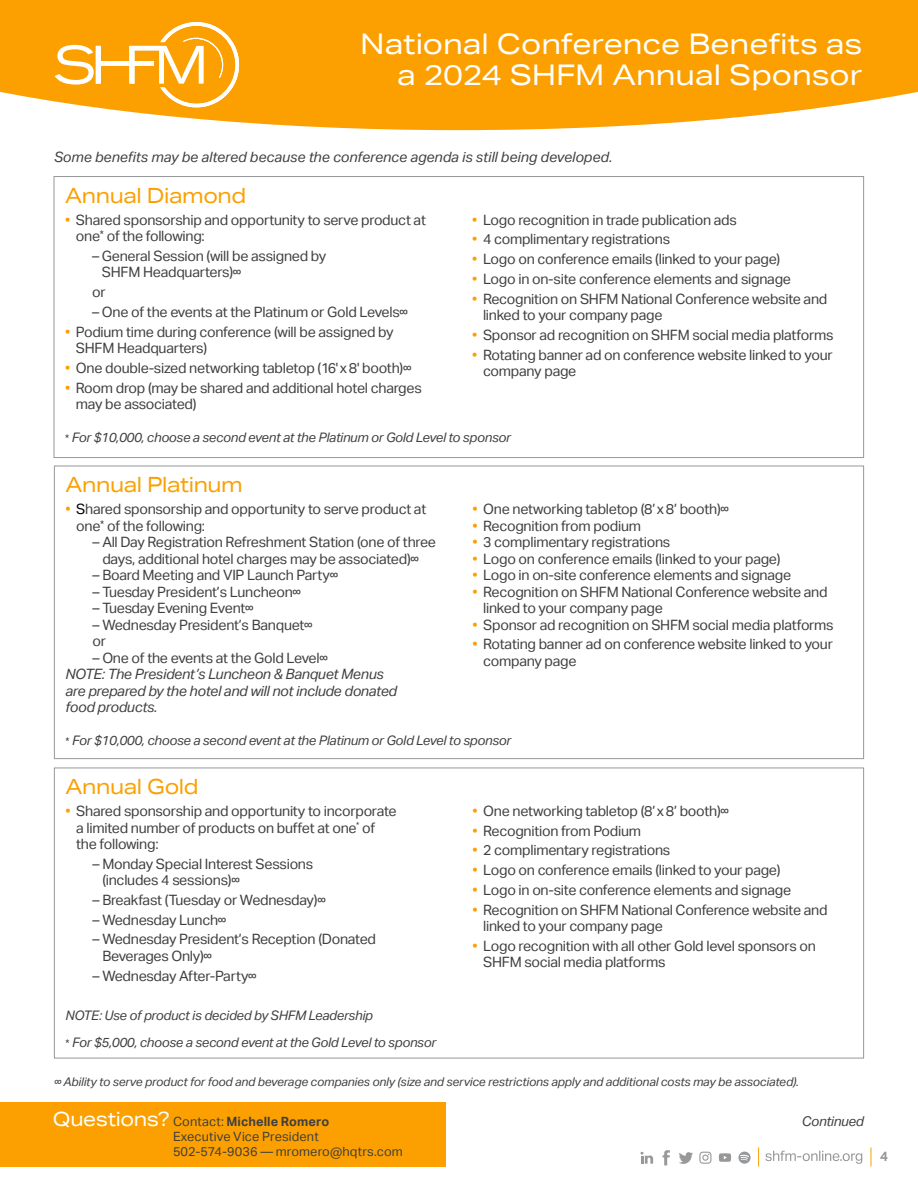
<style>
.page{position:relative;width:918px;height:1188px;background:#fff}
.page>*{position:absolute;margin:0;border:0;box-sizing:border-box;transform-origin:0 0}
.t1{font:28.5px/31.5px "Aktiv Grotesk Ex";color:#fff;text-align:right}
.t2{font:21px "Aktiv Grotesk Ex";letter-spacing:-.02em;color:#fba000}
.t3{font:14.25px/16.5px "Aktiv Grotesk";letter-spacing:-.02em;color:#3f3f3f}
.t4{font:italic 14.25px/16.5px "Aktiv Grotesk";letter-spacing:-.02em;color:#3f3f3f}
.t5{font:italic 14.25px "Aktiv Grotesk";color:#3f3f3f}
.t6{font:italic 13.5px "Aktiv Grotesk";letter-spacing:-.02em;color:#3f3f3f}
.t7{font:700 13.5px "Aktiv Grotesk";color:#97989a}
.t8{font:italic 13.2px "Aktiv Grotesk";letter-spacing:-.02em;color:#3f3f3f}
.t9{font:12.75px/14.9px "Aktiv Grotesk";letter-spacing:.01em;color:#3f3f3f}
.t10{font:italic 12px "Aktiv Grotesk";letter-spacing:-.01em;color:#3f3f3f}
.s1{color:#fba000}
.s2{font-style:normal;font-size:10.5px}
.s3{color:#000}
.s4{font-family:"Aktiv Grotesk Ex";font-size:19.8px;color:#fff}
.s5{font-weight:700}
</style>
<div class="page">
<svg style="left:765px;top:1151px;width:97px;height:13px"></svg>
<svg style="left:699px;top:1152px;width:12px;height:12px"></svg>
<svg style="left:679px;top:1152px;width:14px;height:12px"></svg>
<svg style="left:663px;top:1150px;width:7px;height:15px"></svg>
<svg style="left:641px;top:1152px;width:12px;height:12px"></svg>
<svg style="left:719px;top:1153px;width:12px;height:9px"></svg>
<svg style="left:738px;top:1152px;width:13px;height:12px"></svg>
<div style="left:0;top:1102px;width:446px;height:65px;background:#fba000"></div>
<svg style="left:758px;top:1148px;width:1px;height:18px"></svg>
<svg style="left:871px;top:1148px;width:1px;height:18px"></svg>
<svg style="left:0;top:0;width:918px;height:130px;background:#fba91a"></svg>
<svg style="left:55px;top:22px;width:184px;height:85px"></svg>
<h1 class="t1" style="left:360px;top:28px;width:504px">National Conference Benefits as a 2024 SHFM Annual Sponsor</h1>
<p class="t5" style="left:54px;top:149px;width:560px">Some benefits may be altered because the conference agenda is still being developed.</p>
<h2 class="t2" style="left:65px;top:183px;width:183px">Annual Diamond</h2>
<p class="t3" style="left:76px;top:211px;width:352px;text-indent:-11px"><span class="s1">•</span> Shared sponsorship and opportunity to serve product at one<sup>*</sup> of the following:</p>
<p class="t3" style="left:102px;top:248px;width:226px;text-indent:-10px">– General Session (will be assigned by<br>SHFM Headquarters)∞</p>
<p class="t3" style="left:92px;top:284px;width:15px">or</p>
<p class="t3" style="left:92px;top:304px;width:317px">– One of the events at the Platinum or Gold Levels∞</p>
<p class="t3" style="left:76px;top:323px;width:319px;text-indent:-11px"><span class="s1">•</span> Podium time during conference (will be assigned by<br>SHFM Headquarters)</p>
<p class="t3" style="left:65px;top:360px;width:348px"><span class="s1">•</span> One double-sized networking tabletop (16' x 8' booth)∞</p>
<p class="t3" style="left:76px;top:379px;width:347px;text-indent:-11px"><span class="s1">•</span> Room drop (may be shared and additional hotel charges may be associated)</p>
<p class="t3" style="left:472px;top:211px;width:266px"><span class="s1">•</span> Logo recognition in trade publication ads</p>
<p class="t3" style="left:472px;top:231px;width:199px"><span class="s1">•</span> 4 complimentary registrations</p>
<p class="t3" style="left:472px;top:251px;width:309px"><span class="s1">•</span> Logo on conference emails (linked to your page)</p>
<p class="t3" style="left:472px;top:271px;width:320px"><span class="s1">•</span> Logo in on-site conference elements and signage</p>
<p class="t3" style="left:483px;top:290px;width:346px;text-indent:-11px"><span class="s1">•</span> Recognition on SHFM National Conference website and linked to your company page</p>
<p class="t3" style="left:472px;top:327px;width:363px"><span class="s1">•</span> Sponsor ad recognition on SHFM social media platforms</p>
<p class="t3" style="left:483px;top:346px;width:351px;text-indent:-11px"><span class="s1">•</span> Rotating banner ad on conference website linked to your company page</p>
<p class="t8" style="left:65px;top:429px;width:447px"><span class="s2">*</span> For $10,000, choose a second event at the Platinum or Gold Level to sponsor</p>
<h2 class="t2" style="left:66px;top:472px;width:179px">Annual Platinum</h2>
<p class="t3" style="left:76px;top:501px;width:352px;text-indent:-11px"><span class="s1">•</span> <span class="s3">S</span>hared sponsorship and opportunity to serve product at one<sup>*</sup> of the following:</p>
<p class="t3" style="left:93px;top:534px;width:345px;text-align:center">– All Day Registration Refreshment Station (one of three days, additional hotel charges may be associated)∞</p>
<p class="t3" style="left:93px;top:567px;width:247px">– Board Meeting and VIP Launch Party∞</p>
<p class="t3" style="left:93px;top:583px;width:210px">– Tuesday President’s Luncheon∞</p>
<p class="t3" style="left:93px;top:600px;width:163px">– Tuesday Evening Event∞</p>
<p class="t3" style="left:93px;top:616px;width:222px">– Wednesday President’s Banquet∞ or</p>
<p class="t3" style="left:93px;top:649px;width:237px">– One of the events at the Gold Level∞</p>
<p class="t4" style="left:66px;top:666px;width:333px">NOTE: The President’s Luncheon &amp; Banquet Menus are prepared by the hotel and will not include donated food products.</p>
<p class="t3" style="left:473px;top:501px;width:258px"><span class="s1">•</span> One networking tabletop (8’ x 8’ booth)∞</p>
<p class="t3" style="left:473px;top:517px;width:170px"><span class="s1">•</span> Recognition from podium</p>
<p class="t3" style="left:473px;top:534px;width:199px"><span class="s1">•</span> 3 complimentary registrations</p>
<p class="t3" style="left:473px;top:550px;width:309px"><span class="s1">•</span> Logo on conference emails (linked to your page)</p>
<p class="t3" style="left:473px;top:567px;width:320px"><span class="s1">•</span> Logo in on-site conference elements and signage</p>
<p class="t3" style="left:483px;top:583px;width:346px;text-indent:-11px"><span class="s1">•</span> Recognition on SHFM National Conference website and linked to your company page</p>
<p class="t3" style="left:473px;top:616px;width:363px"><span class="s1">•</span> Sponsor ad recognition on SHFM social media platforms</p>
<p class="t3" style="left:483px;top:636px;width:351px;text-indent:-11px"><span class="s1">•</span> Rotating banner ad on conference website linked to your company page</p>
<p class="t8" style="left:66px;top:732px;width:447px"><span class="s2">*</span> For $10,000, choose a second event at the Platinum or Gold Level to sponsor</p>
<h2 class="t2" style="left:66px;top:774px;width:135px">Annual Gold</h2>
<p class="t3" style="left:76px;top:803px;width:322px;text-indent:-11px"><span class="s1">•</span> Shared sponsorship and opportunity to incorporate a limited number of products on buffet at one<sup>*</sup> of the following:</p>
<p class="t3" style="left:102px;top:856px;width:212px;text-indent:-10px">– Monday Special Interest Sessions (includes 4 sessions)∞</p>
<p class="t3" style="left:93px;top:892px;width:235px">– Breakfast (Tuesday or Wednesday)∞</p>
<p class="t3" style="left:93px;top:912px;width:135px">– Wednesday Lunch∞</p>
<p class="t3" style="left:102px;top:931px;width:275px;text-indent:-10px">– Wednesday President’s Reception (Donated<br>Beverages Only)∞</p>
<p class="t3" style="left:93px;top:968px;width:166px">– Wednesday After-Party∞</p>
<p class="t8" style="left:66px;top:1008px;width:309px">NOTE: Use of product is decided by SHFM Leadership</p>
<p class="t3" style="left:472px;top:803px;width:258px"><span class="s1">•</span> One networking tabletop (8’ x 8’ booth)∞</p>
<p class="t3" style="left:472px;top:823px;width:170px"><span class="s1">•</span> Recognition from Podium</p>
<p class="t3" style="left:472px;top:842px;width:199px"><span class="s1">•</span> 2 complimentary registrations</p>
<p class="t3" style="left:472px;top:862px;width:309px"><span class="s1">•</span> Logo on conference emails (linked to your page)</p>
<p class="t3" style="left:472px;top:882px;width:320px"><span class="s1">•</span> Logo in on-site conference elements and signage</p>
<p class="t3" style="left:483px;top:902px;width:346px;text-indent:-11px"><span class="s1">•</span> Recognition on SHFM National Conference website and linked to your company page</p>
<p class="t3" style="left:483px;top:938px;width:334px;text-indent:-11px"><span class="s1">•</span> Logo recognition with all other Gold level sponsors on<br>SHFM social media platforms</p>
<p class="t8" style="left:66px;top:1035px;width:372px"><span class="s2">*</span> For $5,000, choose a second event at the Gold Level to sponsor</p>
<p class="t10" style="left:54px;top:1074px;width:746px">∞ Ability to serve product for food and beverage companies only (size and service restrictions apply and additional costs may be associated).</p>
<p class="t9" style="left:173px;top:1114px;width:231px;text-indent:-120px"><span class="s4">Questions?</span> Contact: <span class="s5">Michelle Romero<br></span>Executive Vice President<br>502-574-9036 — mromero@hqtrs.com</p>
<p class="t6" style="left:802px;top:1114px;width:64px">Continued</p>
<p class="t7" style="left:880px;top:1148px;width:9px">4</p>
</div>
